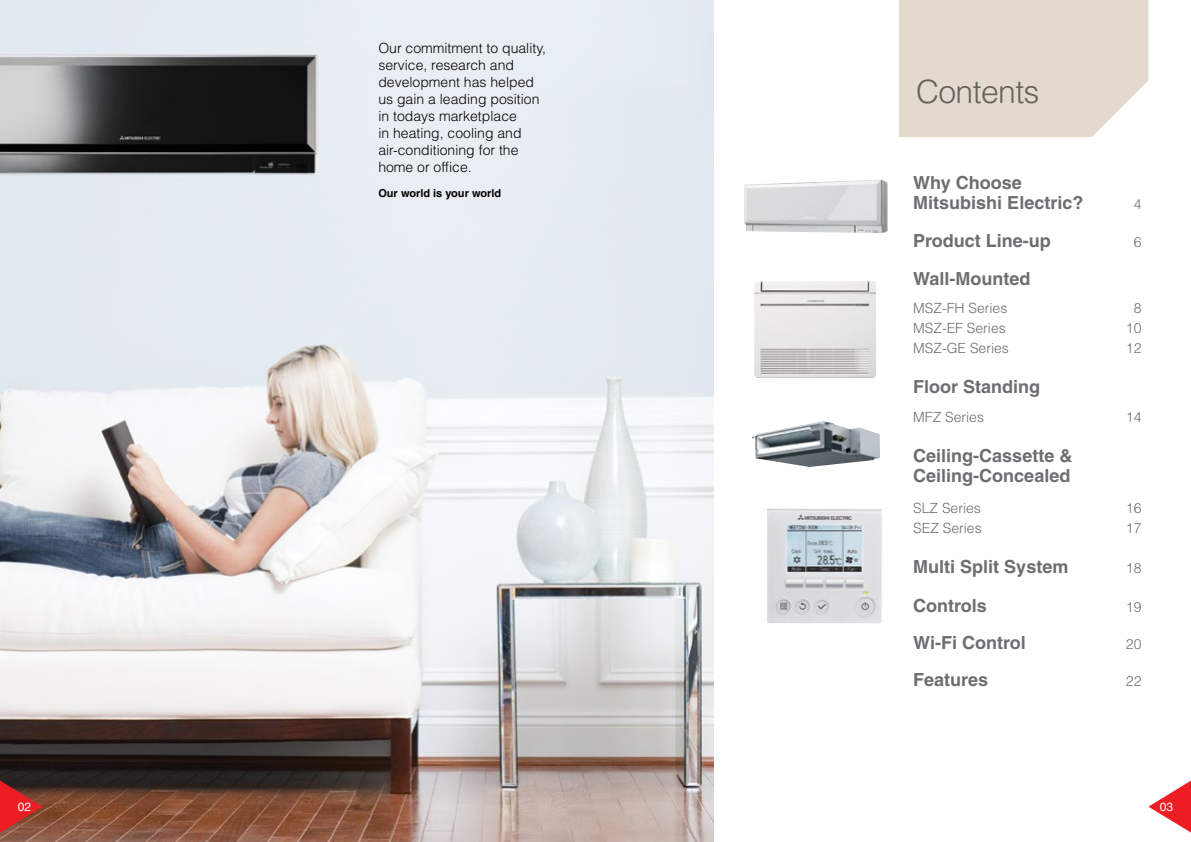
<style>
.page{position:relative;width:1191px;height:842px;background:#fff}
.page>*{position:absolute;margin:0;border:0;box-sizing:border-box;transform-origin:0 0}
.t1{font:300 32px "Helvetica";letter-spacing:-.02em;color:#65615e}
.t2{font:700 18px/20px "Helvetica";color:#6d6e71}
.t3{font:300 14px/17px "Helvetica";color:#000}
.t4{font:300 14px "Helvetica";color:#6d6e71}
.t5{font:12px "Helvetica";color:#fff}
.t6{font:700 11px "Helvetica";color:#000}
</style>
<div class="page">
<svg style="left:1148px;top:780px;width:43px;height:53px"></svg>
<img style="left:0;top:0;width:713px;height:842px">
<div style="left:899px;top:0;width:249px;height:137px;background:#e3d9cf"></div>
<img style="left:744px;top:180px;width:143px;height:53px">
<img style="left:752px;top:421px;width:128px;height:46px">
<img style="left:767px;top:508px;width:114px;height:115px">
<img style="left:754px;top:281px;width:122px;height:97px">
<svg style="left:0;top:780px;width:43px;height:52px;background:#a82f2a"></svg>
<p class="t5" style="left:18px;top:800px;width:15px">02</p>
<p class="t3" style="left:378px;top:39px;width:169px">Our commitment to quality, service, research and development has helped us gain a leading position in todays marketplace<br>in heating, cooling and air-conditioning for the home or office.</p>
<p class="t6" style="left:378px;top:187px;width:124px">Our world is your world</p>
<h1 class="t1" style="left:916px;top:71px;width:125px">Contents</h1>
<p class="t2" style="left:913px;top:172px;width:172px">Why Choose<br>Mitsubishi Electric?</p>
<p class="t4" style="left:1133px;top:195px;width:9px">4</p>
<p class="t2" style="left:913px;top:230px;width:139px">Product Line-up</p>
<p class="t4" style="left:1133px;top:233px;width:9px">6</p>
<p class="t2" style="left:913px;top:268px;width:119px">Wall-Mounted</p>
<p class="t4" style="left:913px;top:300px;width:96px">MSZ-FH Series</p>
<p class="t4" style="left:1133px;top:300px;width:9px">8</p>
<p class="t4" style="left:913px;top:320px;width:94px">MSZ-EF Series</p>
<p class="t4" style="left:1125px;top:320px;width:17px">10</p>
<p class="t4" style="left:913px;top:340px;width:97px">MSZ-GE Series</p>
<p class="t4" style="left:1125px;top:340px;width:17px">12</p>
<p class="t2" style="left:913px;top:377px;width:129px">Floor Standing</p>
<p class="t4" style="left:913px;top:408px;width:72px">MFZ Series</p>
<p class="t4" style="left:1125px;top:408px;width:17px">14</p>
<p class="t2" style="left:913px;top:445px;width:161px">Ceiling-Cassette &amp;<br>Ceiling-Concealed</p>
<p class="t4" style="left:913px;top:500px;width:69px">SLZ Series</p>
<p class="t4" style="left:1125px;top:500px;width:17px">16</p>
<p class="t4" style="left:913px;top:520px;width:70px">SEZ Series</p>
<p class="t4" style="left:1125px;top:520px;width:17px">17</p>
<p class="t2" style="left:913px;top:557px;width:157px">Multi Split System</p>
<p class="t4" style="left:1125px;top:560px;width:17px">18</p>
<p class="t2" style="left:913px;top:595px;width:75px">Controls</p>
<p class="t4" style="left:1125px;top:598px;width:17px">19</p>
<p class="t2" style="left:913px;top:632px;width:114px">Wi-Fi Control</p>
<p class="t4" style="left:1125px;top:635px;width:17px">20</p>
<p class="t2" style="left:913px;top:669px;width:77px">Features</p>
<p class="t4" style="left:1125px;top:672px;width:17px">22</p>
<p class="t5" style="left:1159px;top:800px;width:15px">03</p>
</div>
